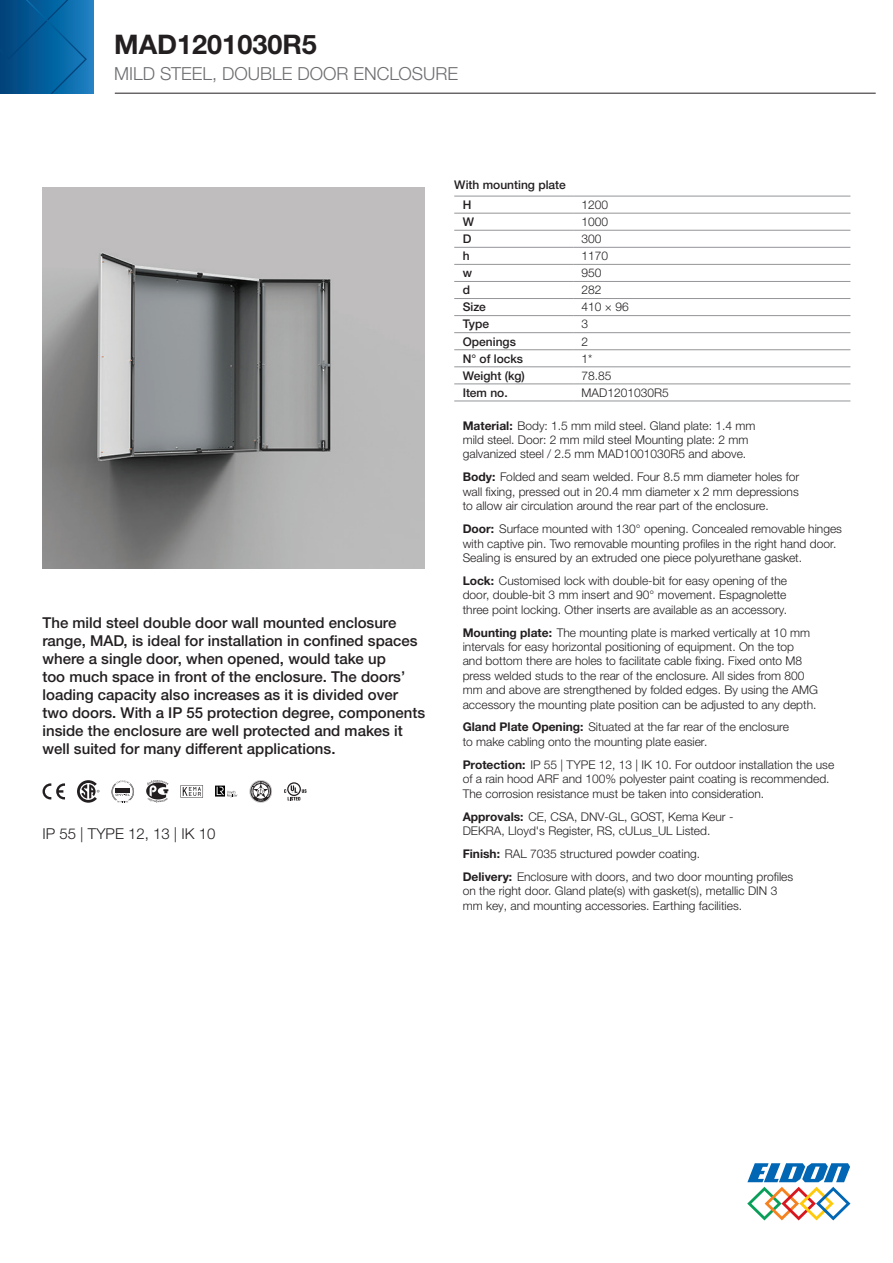
<style>
.page{position:relative;width:893px;height:1263px;background:#fff}
.page>*{position:absolute;margin:0;border:0;box-sizing:border-box;transform-origin:0 0}
.t1{font:700 27px "Helvetica Neue LTW1 G";color:#231f20}
.t2{font:300 18px "Helvetica Neue LTW1 G";color:#6c6d70}
.t3{font:500 15px/18px "Helvetica Neue LTW1 G";color:#231f20}
.t4{font:300 15px "Helvetica Neue LTW1 G";color:#231f20}
.t5{font:300 12px/14.4px "Helvetica Neue LTW1 G";color:#231f20}
.t6{font:500 12px/19.6px "Helvetica Neue LTW1 G";color:#231f20}
.s1{font-weight:700}
</style>
<div class="page">
<svg style="left:747px;top:1163px;width:103px;height:57px"></svg>
<div style="left:0;top:0;width:93px;height:94px;background:#2380c2"></div>
<svg style="left:0;top:0;width:87px;height:94px"></svg>
<hr style="left:115px;top:93px;width:761px;height:1px;background:#231f20">
<hr style="left:454px;top:196px;width:119px;height:1px;background:#939598">
<hr style="left:454px;top:213px;width:119px;height:1px;background:#939598">
<hr style="left:573px;top:196px;width:277px;height:1px;background:#939598">
<hr style="left:573px;top:213px;width:277px;height:1px;background:#939598">
<hr style="left:454px;top:230px;width:119px;height:1px;background:#939598">
<hr style="left:573px;top:230px;width:277px;height:1px;background:#939598">
<hr style="left:454px;top:247px;width:119px;height:1px;background:#939598">
<hr style="left:573px;top:247px;width:277px;height:1px;background:#939598">
<hr style="left:454px;top:264px;width:119px;height:1px;background:#939598">
<hr style="left:573px;top:264px;width:277px;height:1px;background:#939598">
<hr style="left:454px;top:281px;width:119px;height:1px;background:#939598">
<hr style="left:573px;top:281px;width:277px;height:1px;background:#939598">
<hr style="left:454px;top:298px;width:119px;height:1px;background:#939598">
<hr style="left:573px;top:298px;width:277px;height:1px;background:#939598">
<hr style="left:454px;top:315px;width:119px;height:1px;background:#939598">
<hr style="left:573px;top:315px;width:277px;height:1px;background:#939598">
<hr style="left:454px;top:332px;width:119px;height:1px;background:#939598">
<hr style="left:573px;top:332px;width:277px;height:1px;background:#939598">
<hr style="left:454px;top:349px;width:119px;height:1px;background:#939598">
<hr style="left:573px;top:349px;width:277px;height:1px;background:#939598">
<hr style="left:454px;top:367px;width:119px;height:1px;background:#939598">
<hr style="left:573px;top:367px;width:277px;height:1px;background:#939598">
<hr style="left:454px;top:384px;width:119px;height:1px;background:#939598">
<hr style="left:454px;top:401px;width:119px;height:1px;background:#939598">
<hr style="left:573px;top:384px;width:277px;height:1px;background:#939598">
<hr style="left:573px;top:401px;width:277px;height:1px;background:#939598">
<img style="left:43px;top:187px;width:381px;height:382px">
<svg style="left:43px;top:783px;width:22px;height:16px"></svg>
<svg style="left:77px;top:780px;width:23px;height:23px"></svg>
<svg style="left:112px;top:780px;width:22px;height:22px"></svg>
<svg style="left:146px;top:780px;width:22px;height:23px"></svg>
<svg style="left:181px;top:785px;width:22px;height:13px"></svg>
<svg style="left:215px;top:785px;width:23px;height:12px"></svg>
<svg style="left:250px;top:780px;width:22px;height:23px"></svg>
<svg style="left:284px;top:782px;width:23px;height:18px"></svg>
<h1 class="t1" style="left:114px;top:28px;width:204px">MAD1201030R5</h1>
<h2 class="t2" style="left:114px;top:63px;width:346px">MILD STEEL, DOUBLE DOOR ENCLOSURE</h2>
<p class="t6" style="left:463px;top:175px;width:105px;text-indent:-9px">With mounting plate<br>H</p>
<p class="t5" style="left:582px;top:197px;width:28px">1200</p>
<p class="t3" style="left:43px;top:613px;width:384px">The mild steel double door wall mounted enclosure range, MAD, is ideal for installation in confined spaces where a single door, when opened, would take up<br>too much space in front of the enclosure. The doors’ loading capacity also increases as it is divided over two doors. With a IP 55 protection degree, components inside the enclosure are well protected and makes it well suited for many different applications.</p>
<p class="t4" style="left:43px;top:825px;width:174px">IP 55 | TYPE 12, 13 | IK 10</p>
<p class="t6" style="left:463px;top:212px;width:13px">W</p>
<p class="t5" style="left:582px;top:214px;width:28px">1000</p>
<p class="t6" style="left:463px;top:229px;width:10px">D</p>
<p class="t5" style="left:582px;top:232px;width:22px">300</p>
<p class="t6" style="left:463px;top:246px;width:8px">h</p>
<p class="t5" style="left:582px;top:249px;width:28px">1170</p>
<p class="t6" style="left:463px;top:263px;width:11px">w</p>
<p class="t5" style="left:582px;top:266px;width:22px">950</p>
<p class="t6" style="left:463px;top:280px;width:9px">d</p>
<p class="t5" style="left:582px;top:283px;width:22px">282</p>
<p class="t6" style="left:463px;top:297px;width:25px">Size</p>
<p class="t5" style="left:582px;top:300px;width:49px">410 × 96</p>
<p class="t6" style="left:463px;top:314px;width:28px">Type</p>
<p class="t5" style="left:582px;top:317px;width:8px">3</p>
<p class="t6" style="left:463px;top:331px;width:55px">Openings</p>
<p class="t5" style="left:582px;top:334px;width:8px">2</p>
<p class="t6" style="left:463px;top:348px;width:62px">N° of locks</p>
<p class="t5" style="left:582px;top:351px;width:12px">1*</p>
<p class="t6" style="left:463px;top:366px;width:64px">Weight (kg)</p>
<p class="t5" style="left:582px;top:368px;width:32px">78.85</p>
<p class="t6" style="left:463px;top:383px;width:47px">Item no.</p>
<p class="t5" style="left:582px;top:385px;width:89px">MAD1201030R5</p>
<p class="t5" style="left:463px;top:418px;width:294px"><span class="s1">Material:</span> Body: 1.5 mm mild steel. Gland plate: 1.4 mm mild steel. Door: 2 mm mild steel Mounting plate: 2 mm galvanized steel / 2.5 mm MAD1001030R5 and above.</p>
<p class="t5" style="left:463px;top:470px;width:338px;text-align:justify"><span class="s1">Body:</span> Folded and seam welded. Four 8.5 mm diameter holes for wall fixing, pressed out in 20.4 mm diameter x 2 mm depressions to allow air circulation around the rear part of the enclosure.</p>
<p class="t5" style="left:463px;top:522px;width:381px"><span class="s1">Door:</span> Surface mounted with 130° opening. Concealed removable hinges with captive pin. Two removable mounting profiles in the right hand door.<br>Sealing is ensured by an extruded one piece polyurethane gasket.</p>
<p class="t5" style="left:463px;top:573px;width:326px;text-align:justify"><span class="s1">Lock:</span> Customised lock with double-bit for easy opening of the door, double-bit 3 mm insert and 90° movement. Espagnolette three point locking. Other inserts are available as an accessory.</p>
<p class="t5" style="left:463px;top:625px;width:357px"><span class="s1">Mounting plate:</span> The mounting plate is marked vertically at 10 mm intervals for easy horizontal positioning of equipment. On the top<br>and bottom there are holes to facilitate cable fixing. Fixed onto M8 press welded studs to the rear of the enclosure. All sides from 800 mm and above are strengthened by folded edges. By using the AMG accessory the mounting plate position can be adjusted to any depth.</p>
<p class="t5" style="left:463px;top:720px;width:328px"><span class="s1">Gland Plate Opening:</span> Situated at the far rear of the enclosure to make cabling onto the mounting plate easier.</p>
<p class="t5" style="left:463px;top:757px;width:373px"><span class="s1">Protection:</span> IP 55 | TYPE 12, 13 | IK 10. For outdoor installation the use of a rain hood ARF and 100% polyester paint coating is recommended.<br>The corrosion resistance must be taken into consideration.</p>
<p class="t5" style="left:463px;top:809px;width:272px"><span class="s1">Approvals:</span> CE, CSA, DNV-GL, GOST, Kema Keur -<br>DEKRA, Lloyd's Register, RS, cULus_UL Listed.</p>
<p class="t5" style="left:463px;top:842px;width:332px;line-height:23px"><span class="s1">Finish:</span> RAL 7035 structured powder coating.<br><span class="s1">Delivery:</span> Enclosure with doors, and two door mounting profiles</p>
<p class="t5" style="left:463px;top:883px;width:316px">on the right door. Gland plate(s) with gasket(s), metallic DIN 3 mm key, and mounting accessories. Earthing facilities.</p>
</div>
